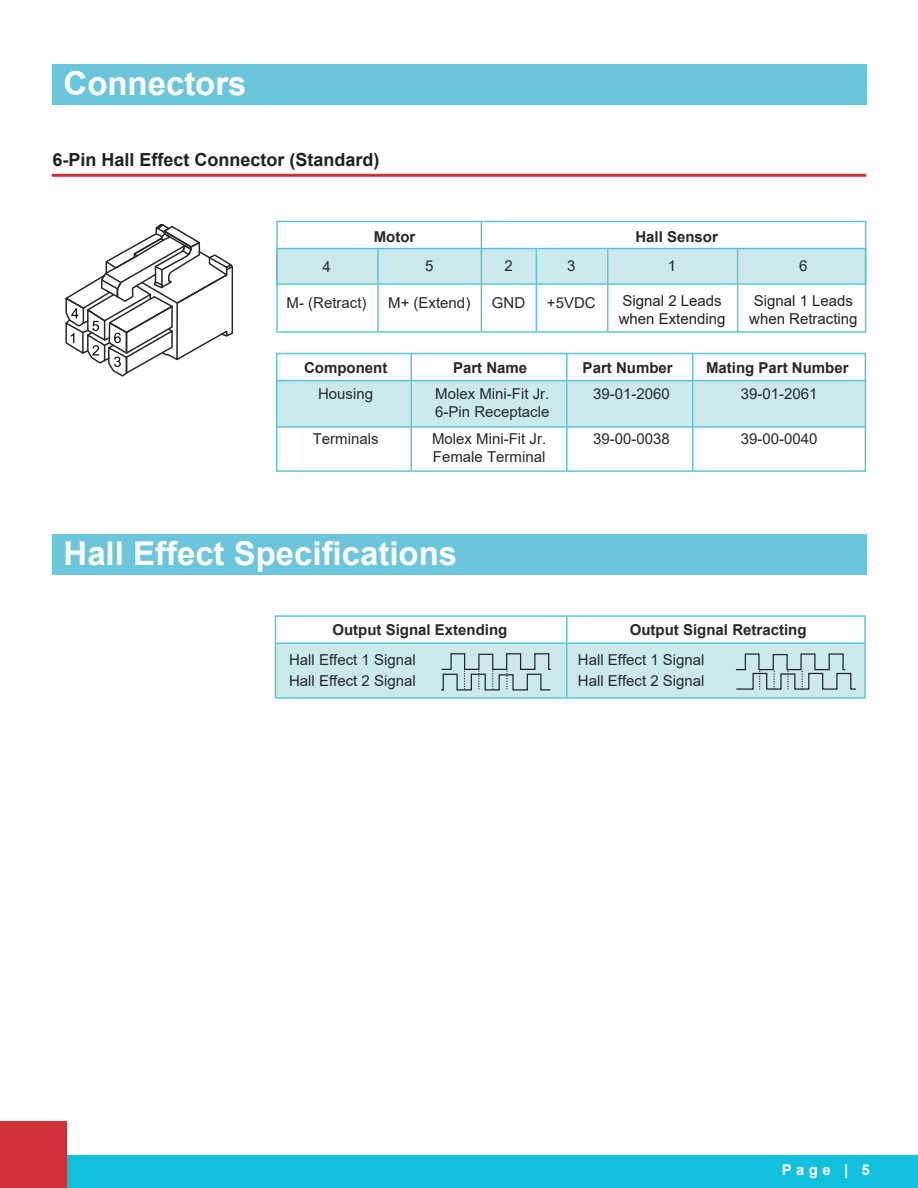
<style>
.page{position:relative;width:918px;height:1188px;background:#fff}
.page>*{position:absolute;margin:0;border:0;box-sizing:border-box;transform-origin:0 0}
.t1{font:700 33px "Arial";color:#fff}
.t2{font:700 18px "Arial";color:#231f20}
.t3{font:15px/20.9px "Arial";color:#24282a}
.t4{font:700 15px "Arial";color:#24282a}
.t5{font:15px/18px "Arial";color:#231f20}
.t6{font:700 15px "Arial";color:#fff}
</style>
<div class="page">
<div style="left:0;top:1155px;width:918px;height:33px;background:#11c0dd"></div>
<div style="left:0;top:1121px;width:67px;height:67px;background:#cf3338"></div>
<div style="left:52px;top:64px;width:814px;height:41px;background:#6bc6db"></div>
<div style="left:52px;top:534px;width:814px;height:41px;background:#6bc6db"></div>
<hr style="left:52px;top:174px;width:814px;height:3px;background:#cf3339">
<div style="left:277px;top:381px;width:589px;height:46px;background:#cceaee"></div>
<div style="left:276px;top:353px;width:590px;height:119px;border:2px solid #5cc7d8"></div>
<hr style="left:410px;top:354px;width:2px;height:117px;background:#5cc7d8">
<hr style="left:566px;top:354px;width:2px;height:117px;background:#5cc7d8">
<hr style="left:692px;top:354px;width:2px;height:117px;background:#5cc7d8">
<div style="left:277px;top:249px;width:589px;height:35px;background:#cceaee"></div>
<div style="left:276px;top:221px;width:590px;height:112px;border:2px solid #5cc7d8"></div>
<div style="left:276px;top:248px;width:590px;height:37px;border:2px solid #5cc7d8"></div>
<hr style="left:377px;top:248px;width:2px;height:84px;background:#5cc7d8">
<hr style="left:481px;top:221px;width:1px;height:111px;background:#5cc7d8">
<hr style="left:536px;top:249px;width:1px;height:83px;background:#5cc7d8">
<hr style="left:607px;top:249px;width:1px;height:83px;background:#5cc7d8">
<hr style="left:737px;top:249px;width:1px;height:83px;background:#5cc7d8">
<svg style="left:65px;top:224px;width:169px;height:153px"></svg>
<hr style="left:277px;top:380px;width:589px;height:1px;background:#5cc7d8">
<hr style="left:277px;top:426px;width:589px;height:2px;background:#5cc7d8">
<div style="left:275px;top:643px;width:590px;height:55px;background:#cceaee"></div>
<div style="left:275px;top:615px;width:591px;height:84px;border:2px solid #5cc7d8"></div>
<hr style="left:566px;top:616px;width:2px;height:82px;background:#5cc7d8">
<svg style="left:735px;top:653px;width:121px;height:37px"></svg>
<svg style="left:441px;top:653px;width:110px;height:38px"></svg>
<hr style="left:275px;top:642px;width:590px;height:2px;background:#5cc7d8">
<h1 class="t1" style="left:64px;top:60px;width:185px">Connectors</h1>
<p class="t2" style="left:52px;top:147px;width:329px">6-Pin Hall Effect Connector (Standard)</p>
<p class="t4" style="left:374px;top:226px;width:43px">Motor</p>
<p class="t4" style="left:635px;top:226px;width:84px">Hall Sensor</p>
<p class="t3" style="left:322px;top:256px;width:10px">4</p>
<p class="t3" style="left:425px;top:256px;width:10px">5</p>
<p class="t3" style="left:504px;top:256px;width:10px">2</p>
<p class="t3" style="left:567px;top:256px;width:10px">3</p>
<p class="t3" style="left:668px;top:256px;width:10px">1</p>
<p class="t3" style="left:799px;top:256px;width:10px">6</p>
<p class="t3" style="left:388px;top:292px;width:84px">M+ (Extend)</p>
<p class="t5" style="left:619px;top:292px;width:108px">Signal 2 Leads when Extending</p>
<p class="t5" style="left:749px;top:292px;width:110px;text-align:center">Signal 1 Leads when Retracting</p>
<p class="t3" style="left:287px;top:292px;width:81px">M- (Retract)</p>
<p class="t3" style="left:492px;top:292px;width:35px">GND</p>
<p class="t3" style="left:547px;top:292px;width:50px">+5VDC</p>
<p class="t4" style="left:304px;top:357px;width:85px">Component</p>
<p class="t4" style="left:453px;top:357px;width:76px">Part Name</p>
<p class="t4" style="left:583px;top:357px;width:92px">Part Number</p>
<p class="t4" style="left:706px;top:357px;width:144px">Mating Part Number</p>
<p class="t3" style="left:318px;top:383px;width:57px">Housing</p>
<p class="t3" style="left:435px;top:383px;width:116px">Molex Mini-Fit Jr.</p>
<p class="t3" style="left:593px;top:383px;width:78px">39-01-2060</p>
<p class="t3" style="left:741px;top:383px;width:78px">39-01-2061</p>
<p class="t3" style="left:435px;top:401px;width:116px">6-Pin Receptacle</p>
<p class="t3" style="left:313px;top:429px;width:67px">Terminals</p>
<p class="t3" style="left:593px;top:429px;width:78px">39-00-0038</p>
<p class="t3" style="left:741px;top:429px;width:78px">39-00-0040</p>
<p class="t3" style="left:432px;top:430px;width:116px;line-height:18px">Molex Mini-Fit Jr.<br>Female Terminal</p>
<h1 class="t1" style="left:64px;top:530px;width:395px">Hall Effect Specifications</h1>
<p class="t4" style="left:332px;top:619px;width:177px">Output Signal Extending</p>
<p class="t4" style="left:630px;top:619px;width:178px">Output Signal Retracting</p>
<p class="t3" style="left:289px;top:649px;width:128px">Hall Effect 1 Signal<br>Hall Effect 2 Signal</p>
<p class="t3" style="left:578px;top:649px;width:128px">Hall Effect 1 Signal<br>Hall Effect 2 Signal</p>
<p class="t6" style="left:782px;top:1159px;width:90px">Page | 5</p>
</div>
